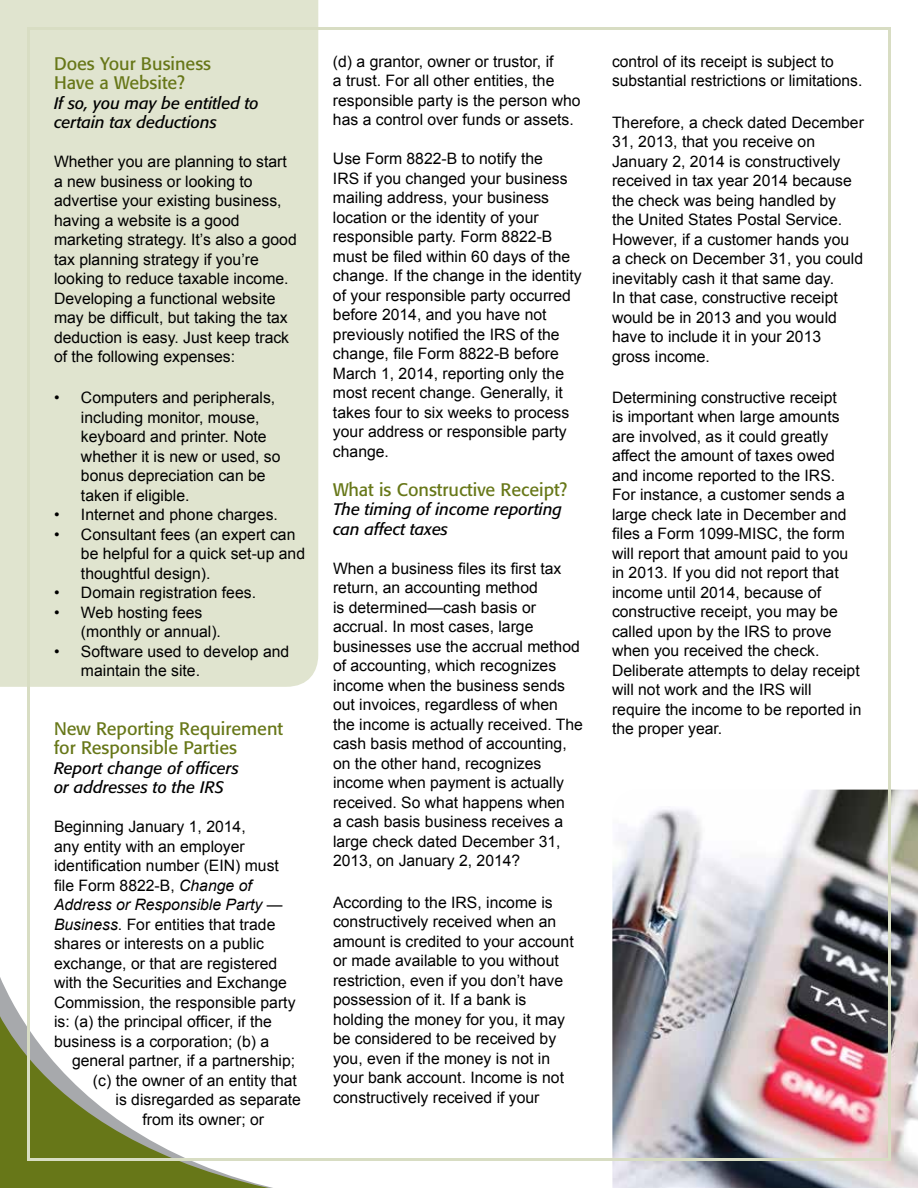
<style>
.page{position:relative;width:918px;height:1188px;background:#fff}
.page>*{position:absolute;margin:0;border:0;box-sizing:border-box;transform-origin:0 0}
.t1{font:18px/19.5px "Formata";color:#677718}
.t2{font:italic 16.5px/19.5px "Formata";color:#000}
.t3{font:15.75px/19.5px "Arial";color:#000}
.s1{font-style:italic}
</style>
<div class="page">
<img style="left:612px;top:790px;width:306px;height:398px">
<svg style="left:0;top:985px;width:273px;height:203px"></svg>
<div style="left:0;top:0;width:318px;height:687px;background:#e0e4cf"></div>
<p class="t1" style="left:54px;top:54px;width:159px">Does Your Business<br>Have a Website?</p>
<p class="t2" style="left:54px;top:93px;width:206px">If so, you may be entitled to certain tax deductions</p>
<p class="t3" style="left:54px;top:152px;width:244px">Whether you are planning to start a new business or looking to advertise your existing business, having a website is a good marketing strategy. It’s also a good tax planning strategy if you’re looking to reduce taxable income.<br>Developing a functional website may be difficult, but taking the tax deduction is easy. Just keep track of the following expenses:</p>
<p class="t3" style="left:81px;top:388px;width:201px;text-indent:-27px">• Computers and peripherals, including monitor, mouse, keyboard and printer. Note whether it is new or used, so bonus depreciation can be taken if eligible.</p>
<p class="t3" style="left:54px;top:505px;width:225px">• Internet and phone charges.</p>
<p class="t3" style="left:81px;top:525px;width:226px;text-indent:-27px">• Consultant fees (an expert can be helpful for a quick set-up and thoughtful design).</p>
<p class="t3" style="left:54px;top:583px;width:204px">• Domain registration fees.</p>
<p class="t3" style="left:81px;top:603px;width:142px;text-indent:-27px">• Web hosting fees (monthly or annual).</p>
<p class="t3" style="left:81px;top:642px;width:210px;text-indent:-27px">• Software used to develop and maintain the site.</p>
<p class="t1" style="left:54px;top:719px;width:231px">New Reporting Requirement for Responsible Parties</p>
<p class="t2" style="left:54px;top:758px;width:186px">Report change of officers or addresses to the IRS</p>
<p class="t3" style="left:54px;top:817px;width:243px">Beginning January 1, 2014,<br>any entity with an employer identification number (EIN) must file Form 8822-B, <span class="s1">Change of<br>Address or Responsible Party —<br>Business</span>. For entities that trade shares or interests on a public exchange, or that are registered with the Securities and Exchange<br>Commission, the responsible party is: (a) the principal officer, if the business is a corporation; (b) a</p>
<p class="t3" style="left:72px;top:1051px;width:225px">general partner, if a partnership;</p>
<p class="t3" style="left:93px;top:1071px;width:205px">(c) the owner of an entity that</p>
<p class="t3" style="left:116px;top:1090px;width:187px">is disregarded as separate</p>
<p class="t3" style="left:142px;top:1110px;width:123px">from its owner; or</p>
<p class="t3" style="left:333px;top:52px;width:249px">(d) a grantor, owner or trustor, if<br>a trust. For all other entities, the responsible party is the person who has a control over funds or assets.</p>
<p class="t3" style="left:333px;top:149px;width:250px">Use Form 8822-B to notify the<br>IRS if you changed your business mailing address, your business location or the identity of your responsible party. Form 8822-B must be filed within 60 days of the change. If the change in the identity of your responsible party occurred before 2014, and you have not previously notified the IRS of the change, file Form 8822-B before<br>March 1, 2014, reporting only the most recent change. Generally, it takes four to six weeks to process your address or responsible party change.</p>
<p class="t1" style="left:333px;top:480px;width:236px">What is Constructive Receipt?</p>
<p class="t2" style="left:333px;top:500px;width:231px">The timing of income reporting can affect taxes</p>
<p class="t3" style="left:333px;top:559px;width:252px">When a business files its first tax return, an accounting method<br>is determined—cash basis or accrual. In most cases, large businesses use the accrual method of accounting, which recognizes income when the business sends out invoices, regardless of when the income is actually received. The cash basis method of accounting, on the other hand, recognizes income when payment is actually received. So what happens when<br>a cash basis business receives a large check dated December 31,<br>2013, on January 2, 2014?</p>
<p class="t3" style="left:333px;top:892px;width:242px">According to the IRS, income is constructively received when an amount is credited to your account or made available to you without restriction, even if you don’t have possession of it. If a bank is holding the money for you, it may be considered to be received by you, even if the money is not in your bank account. Income is not constructively received if your</p>
<p class="t3" style="left:612px;top:52px;width:252px">control of its receipt is subject to substantial restrictions or limitations.</p>
<p class="t3" style="left:612px;top:112px;width:253px">Therefore, a check dated December<br>31, 2013, that you receive on<br>January 2, 2014 is constructively received in tax year 2014 because the check was being handled by<br>the United States Postal Service.<br>However, if a customer hands you<br>a check on December 31, you could inevitably cash it that same day.<br>In that case, constructive receipt would be in 2013 and you would have to include it in your 2013<br>gross income.</p>
<p class="t3" style="left:612px;top:388px;width:251px">Determining constructive receipt<br>is important when large amounts are involved, as it could greatly affect the amount of taxes owed and income reported to the IRS.<br>For instance, a customer sends a large check late in December and files a Form 1099-MISC, the form will report that amount paid to you in 2013. If you did not report that income until 2014, because of constructive receipt, you may be called upon by the IRS to prove when you received the check.<br>Deliberate attempts to delay receipt will not work and the IRS will require the income to be reported in the proper year.</p>
</div>
